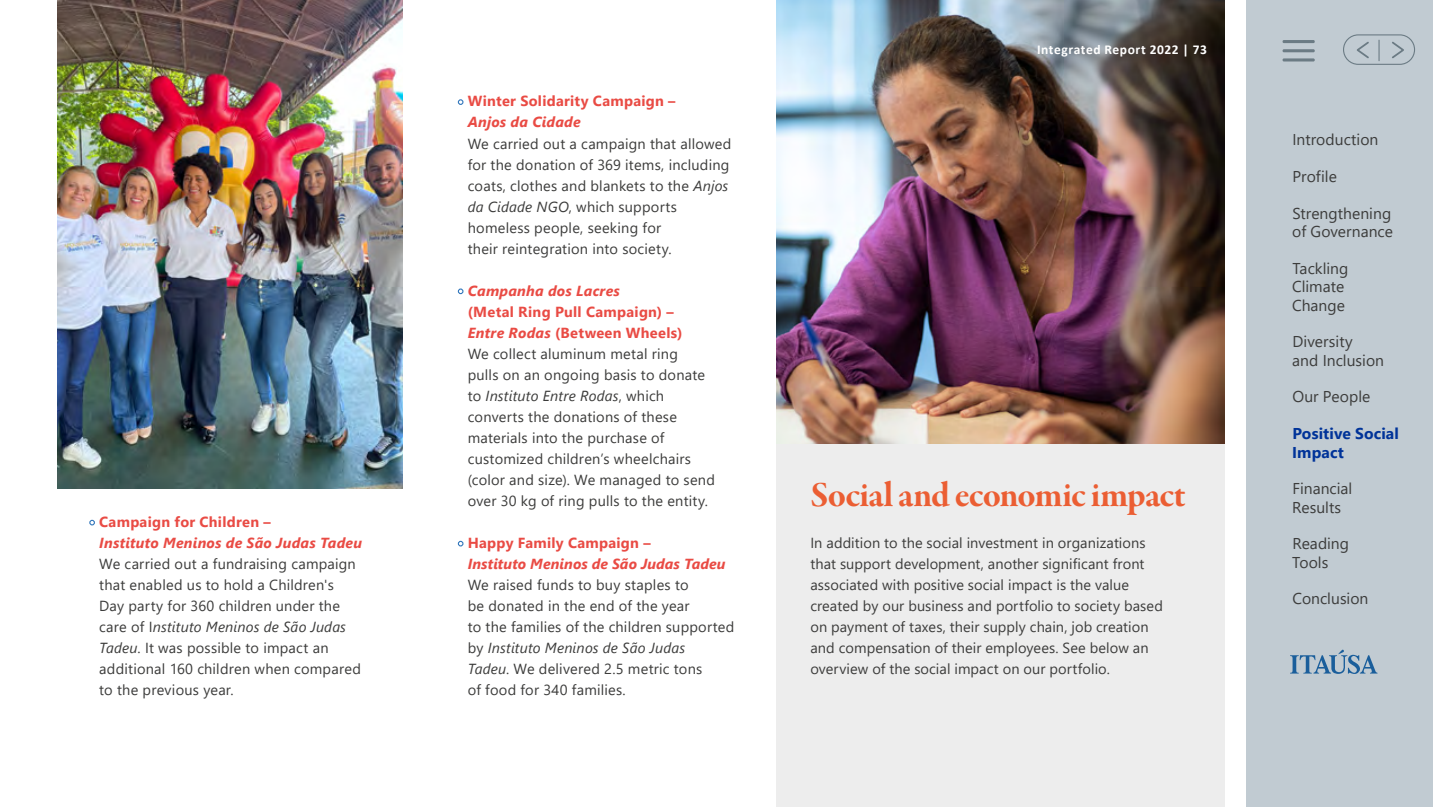
<style>
.page{position:relative;width:1433px;height:807px;background:#fff}
.page>*{position:absolute;margin:0;border:0;box-sizing:border-box;transform-origin:0 0}
.t1{font:36px "Garamond Premr Pro Bd Subh";letter-spacing:-.025em;color:#eb5e33}
.t2{font:15.6px/18.3px "Segoe UI";color:#3c3c3b}
.t3{font:700 15.6px/18.3px "Segoe UI";letter-spacing:.005em;color:#039}
.t4{font:14.55px/21px "Segoe UI";letter-spacing:.015em;color:#3c3c3b}
.t5{font:italic 700 14.55px "Segoe UI";letter-spacing:.015em;color:#e94b44}
.t6{font:700 14.55px "Segoe UI";letter-spacing:.02em;color:#e94b44}
.t7{font:700 13.5px "Calibri";letter-spacing:.04em;color:#fff}
.s1{font-style:italic}
.s2{font-weight:700;color:#e94b44}
.s3{font-weight:700;font-style:italic;color:#e94b44}
</style>
<div class="page">
<img style="left:58px;top:0;width:344px;height:488px">
<div style="left:776px;top:0;width:449px;height:806px;background:#ededed"></div>
<svg style="left:89px;top:519px;width:6px;height:6px"></svg>
<svg style="left:458px;top:99px;width:5px;height:6px"></svg>
<svg style="left:458px;top:288px;width:5px;height:6px"></svg>
<svg style="left:458px;top:540px;width:5px;height:6px"></svg>
<img style="left:776px;top:0;width:449px;height:443px">
<div style="left:1246px;top:0;width:187px;height:806px;background:#c1cbd2"></div>
<svg style="left:1290px;top:649px;width:87px;height:24px"></svg>
<hr style="left:1282px;top:40px;width:33px;height:3px;background:#6b7b84;border-radius:2px">
<hr style="left:1282px;top:49px;width:33px;height:3px;background:#6b7b84;border-radius:2px">
<hr style="left:1282px;top:58px;width:33px;height:3px;background:#6b7b84;border-radius:2px">
<svg style="left:1392px;top:41px;width:12px;height:18px"></svg>
<svg style="left:1357px;top:42px;width:12px;height:17px"></svg>
<div style="left:1343px;top:34px;width:72px;height:31px;border:1px solid #6b7b84;border-radius:15px"></div>
<hr style="left:1378px;top:40px;width:2px;height:21px;background:#6b7b84">
<p class="t6" style="left:99px;top:507px;width:173px">Campaign for Children –</p>
<p class="t5" style="left:99px;top:528px;width:264px">Instituto Meninos de São Judas Tadeu</p>
<p class="t4" style="left:99px;top:551px;width:263px">We carried out a fundraising campaign that enabled us to hold a Children's Day party for 360 children under the care of I<span class="s1">nstituto Meninos de São Judas Tadeu</span>. It was possible to impact an additional 160 children when compared to the previous year.</p>
<p class="t6" style="left:468px;top:87px;width:209px">Winter Solidarity Campaign –</p>
<p class="t5" style="left:468px;top:108px;width:114px">Anjos da Cidade</p>
<p class="t4" style="left:468px;top:131px;width:265px">We carried out a campaign that allowed for the donation of 369 items, including coats, clothes and blankets to the <span class="s1">Anjos da Cidade NGO</span>, which supports homeless people, seeking for<br>their reintegration into society.</p>
<p class="t5" style="left:468px;top:276px;width:154px">Campanha dos Lacres</p>
<p class="t4" style="left:468px;top:299px;width:249px"><span class="s2">(Metal Ring Pull Campaign) –<br></span><span class="s3">Entre Rodas</span> <span class="s2">(Between Wheels)<br></span>We collect aluminum metal ring<br>pulls on an ongoing basis to donate to <span class="s1">Instituto Entre Rodas</span>, which converts the donations of these materials into the purchase of customized children’s wheelchairs (color and size). We managed to send over 30 kg of ring pulls to the entity.</p>
<p class="t6" style="left:468px;top:528px;width:184px">Happy Family Campaign –</p>
<p class="t5" style="left:468px;top:549px;width:259px">Instituto Meninos de São Judas Tadeu</p>
<p class="t4" style="left:468px;top:572px;width:268px">We raised funds to buy staples to<br>be donated in the end of the year<br>to the families of the children supported by <span class="s1">Instituto Meninos de São Judas<br>Tadeu</span>. We delivered 2.5 metric tons<br>of food for 340 families.</p>
<p class="t7" style="left:1037px;top:40px;width:171px">Integrated Report 2022 | 73</p>
<h1 class="t1" style="left:810px;top:473px;width:377px">Social and economic impact</h1>
<p class="t4" style="left:810px;top:530px;width:354px">In addition to the social investment in organizations that support development, another significant front associated with positive social impact is the value created by our business and portfolio to society based on payment of taxes, their supply chain, job creation and compensation of their employees. See below an overview of the social impact on our portfolio.</p>
<p class="t2" style="left:1292px;top:129px;width:87px">Introduction</p>
<p class="t2" style="left:1292px;top:166px;width:46px">Profile</p>
<p class="t2" style="left:1292px;top:203px;width:102px">Strengthening of Governance</p>
<p class="t2" style="left:1292px;top:258px;width:58px">Tackling<br>Climate<br>Change</p>
<p class="t2" style="left:1292px;top:331px;width:93px">Diversity<br>and Inclusion</p>
<p class="t2" style="left:1292px;top:386px;width:79px">Our People</p>
<p class="t3" style="left:1292px;top:423px;width:108px">Positive Social<br>Impact</p>
<p class="t2" style="left:1292px;top:478px;width:61px">Financial<br>Results</p>
<p class="t2" style="left:1292px;top:533px;width:58px">Reading<br>Tools</p>
<p class="t2" style="left:1292px;top:588px;width:78px">Conclusion</p>
</div>
